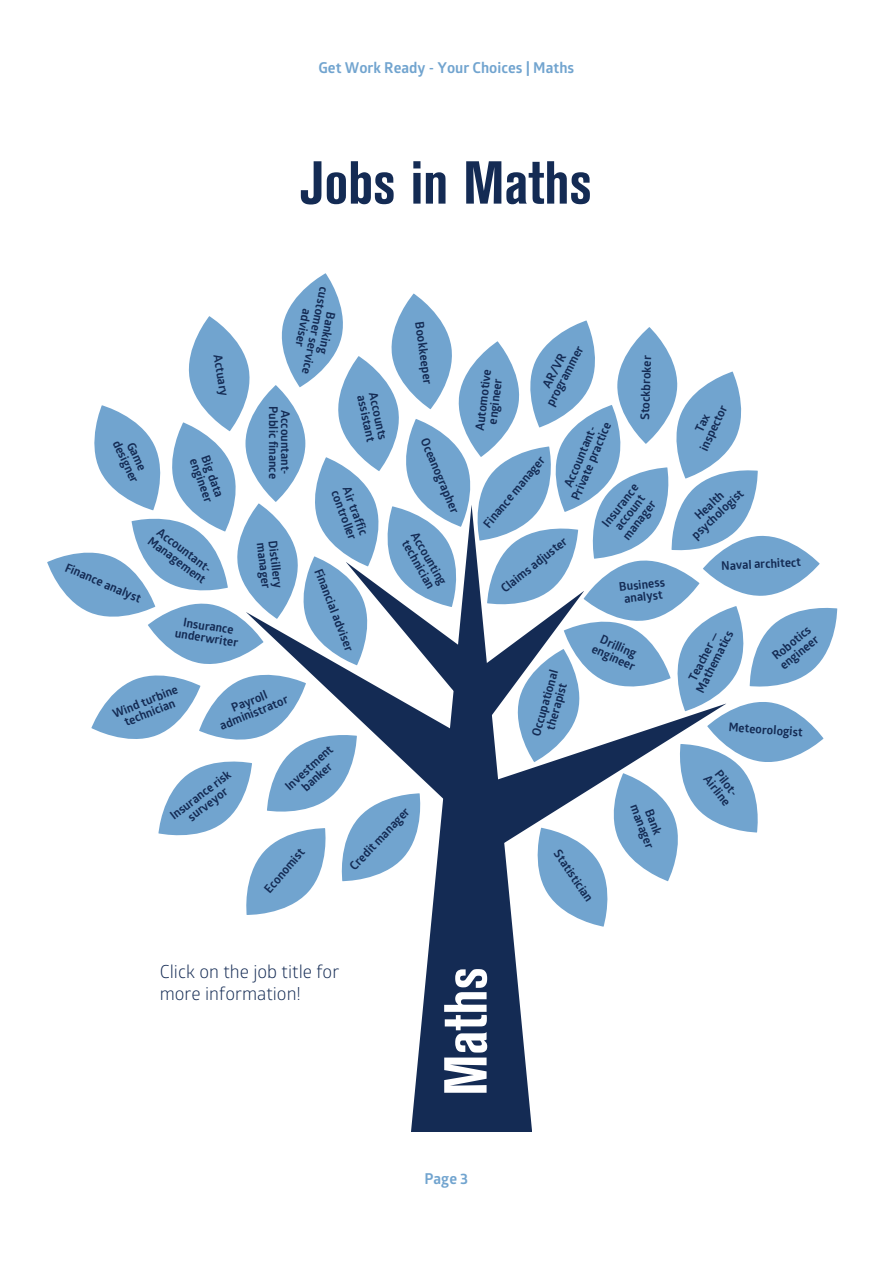
<style>
.page{position:relative;width:893px;height:1264px;background:#fff}
.page>*{position:absolute;margin:0;border:0;box-sizing:border-box;transform-origin:0 0}
.t1{font:700 condensed 60px "Akzidenz Grotesk BE";color:#142b54}
.t2{font:700 condensed 60px "Akzidenz Grotesk BE";color:#fff}
.t3{font:18px/21.3px "Glober";color:#142b54}
.t4{font:700 15px "Glober";color:#71a4cf}
.t5{font:700 12px/12px "Glober";color:#142b54;text-align:center}
</style>
<div class="page">
<svg style="left:411px;top:942px;width:121px;height:190px;background:#374a6d"></svg>
<svg style="left:47px;top:273px;width:791px;height:669px"></svg>
<p class="t4" style="left:318px;top:61px;width:257px">Get Work Ready - Your Choices | Maths</p>
<h1 class="t1" style="left:301px;top:161px;width:293px">Jobs in Maths</h1>
<p class="t5" style="left:131px;top:434px;width:47px;rotate:65deg">Game designer</p>
<p class="t5" style="left:222px;top:354px;width:43px;rotate:81deg">Actuary</p>
<p class="t5" style="left:209px;top:453px;width:47px;text-align:left;rotate:70deg">Big data engineer</p>
<p class="t5" style="left:159px;top:526px;width:71px;text-align:left;rotate:37deg">Accountant-<br>Management</p>
<p class="t5" style="left:67px;top:563px;width:83px;rotate:23deg">Finance analyst</p>
<p class="t5" style="left:177px;top:617px;width:65px;rotate:9deg">Insurance underwriter</p>
<p class="t5" style="left:340px;top:290px;width:91px;rotate:102deg">Bank ni g customer service adviser</p>
<p class="t5" style="left:289px;top:406px;width:75px;rotate:90deg">Accountant-<br>Public finance</p>
<p class="t5" style="left:377px;top:391px;width:50px;text-align:left;rotate:78deg">Accounts assistant</p>
<p class="t5" style="left:277px;top:539px;width:49px;text-align:left;rotate:83deg">Distillery manager</p>
<p class="t5" style="left:350px;top:485px;width:53px;text-align:left;rotate:70deg">Air traffic controller</p>
<p class="t5" style="left:322px;top:567px;width:89px;rotate:69deg">Financial adviser</p>
<p class="t5" style="left:112px;top:710px;width:71px;rotate:-22deg">Wind turbine technician</p>
<p class="t5" style="left:214px;top:711px;width:74px;rotate:-22deg">Payroll administrator</p>
<p class="t5" style="left:423px;top:321px;width:64px;rotate:82deg">Bookkeeper</p>
<p class="t5" style="left:428px;top:437px;width:82px;rotate:67deg">Oceanographer</p>
<p class="t5" style="left:418px;top:530px;width:61px;text-align:left;rotate:60deg">Accounting technician</p>
<p class="t5" style="left:169px;top:813px;width:74px;rotate:-37deg">Insurance risk surveyor</p>
<p class="t5" style="left:284px;top:784px;width:61px;rotate:-42deg">Investment banker</p>
<p class="t5" style="left:263px;top:888px;width:56px;rotate:-49deg">Economist</p>
<p class="t5" style="left:349px;top:865px;width:82px;rotate:-47deg">Credit manager</p>
<p class="t5" style="left:535px;top:397px;width:68px;rotate:-62deg">AR/VR programmer</p>
<p class="t5" style="left:640px;top:420px;width:66px;rotate:-88deg">Stockbroker</p>
<p class="t5" style="left:475px;top:430px;width:64px;rotate:-83deg">Automotive engineer</p>
<p class="t5" style="left:560px;top:493px;width:85px;rotate:-67deg">Accountant-<br>Private practice</p>
<p class="t5" style="left:482px;top:523px;width:91px;rotate:-50deg">Finance manager</p>
<p class="t5" style="left:601px;top:522px;width:52px;text-align:left;rotate:-52deg">Insurance account manager</p>
<p class="t5" style="left:500px;top:586px;width:82px;rotate:-38deg">Claims adjuster</p>
<p class="t5" style="left:618px;top:583px;width:48px;rotate:-7deg">Business analyst</p>
<p class="t5" style="left:531px;top:735px;width:70px;rotate:-74deg">Occupational therapist</p>
<p class="t5" style="left:599px;top:633px;width:47px;rotate:24deg">Drilling engineer</p>
<p class="t5" style="left:560px;top:848px;width:61px;rotate:56deg">Statistician</p>
<p class="t5" style="left:649px;top:799px;width:48px;rotate:69deg">Bank manager</p>
<p class="t5" style="left:688px;top:443px;width:51px;rotate:-65deg">Tax inspector</p>
<p class="t5" style="left:682px;top:525px;width:68px;rotate:-43deg">Health psychologist</p>
<p class="t5" style="left:721px;top:561px;width:81px;rotate:-3deg">Naval architect</p>
<p class="t5" style="left:684px;top:684px;width:70px;rotate:-63deg">Teacher —<br>Mathematics</p>
<p class="t5" style="left:771px;top:654px;width:47px;text-align:left;rotate:-39deg">Robotics engineer</p>
<p class="t5" style="left:729px;top:722px;width:76px;rotate:4deg">Meteorologist</p>
<p class="t5" style="left:719px;top:766px;width:37px;text-align:left;rotate:52deg">Pilot-<br>Airline</p>
<h2 class="t3" style="left:160px;top:964px;width:181px">Click on the job title for more information!</h2>
<h1 class="t2" style="left:444px;top:1095px;width:130px;rotate:-90deg">Maths</h1>
<p class="t4" style="left:424px;top:1172px;width:45px">Page 3</p>
</div>
